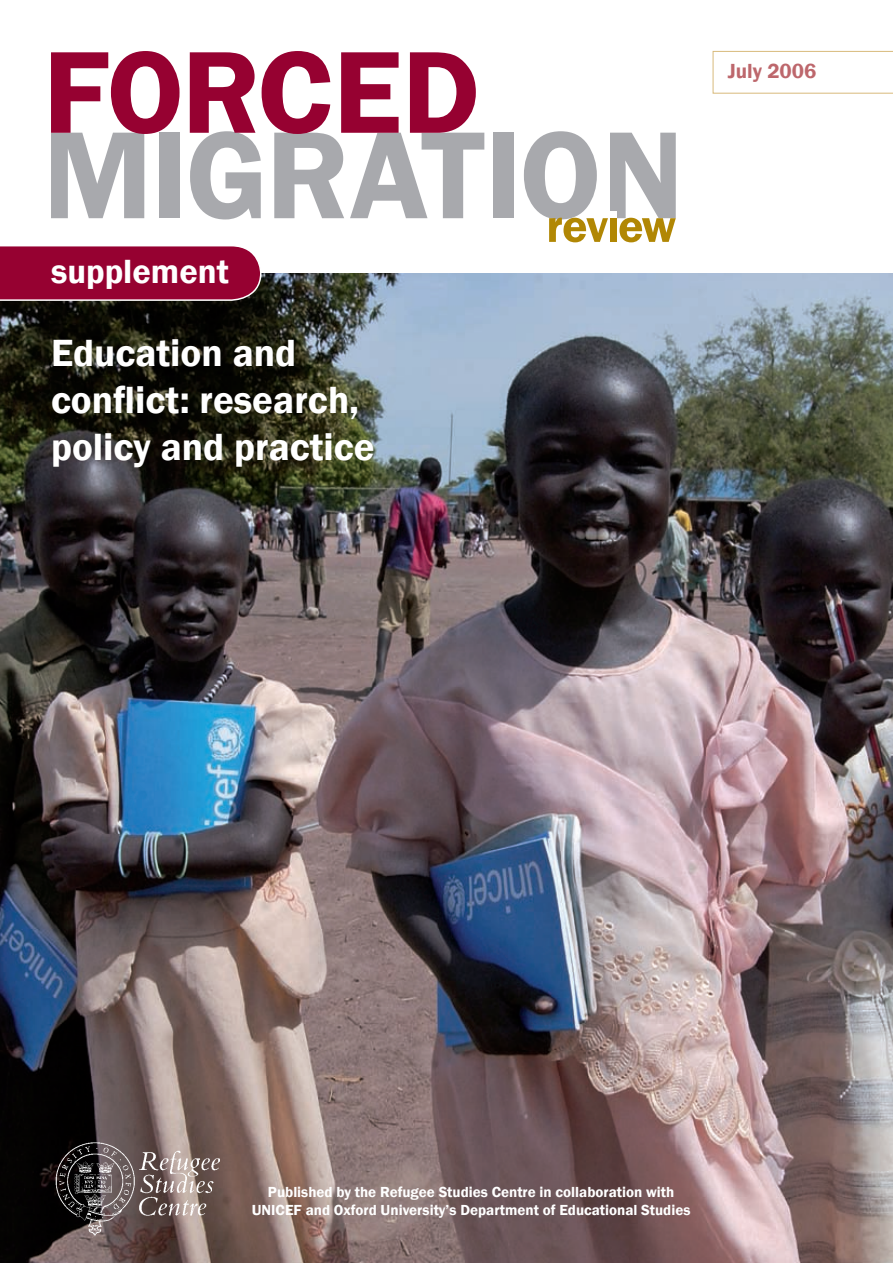
<style>
.page{position:relative;width:893px;height:1263px;background:#fff}
.page>*{position:absolute;margin:0;border:0;box-sizing:border-box;transform-origin:0 0}
.t1{font:600 39px/46.8px "Franklin Gothic";color:#fff}
.t2{font:600 34.5px "Franklin Gothic";color:#fff}
.t3{font:600 21px "Franklin Gothic";color:#bd676c}
.t4{font:600 15px/18px "Franklin Gothic";color:#fff;text-align:center}
</style>
<div class="page">
<img style="left:0;top:274px;width:893px;height:989px">
<div style="left:493px;top:133px;width:20px;height:85px;background:#a8a9ad"></div>
<svg style="left:524px;top:131px;width:152px;height:111px"></svg>
<svg style="left:51px;top:51px;width:129px;height:167px"></svg>
<svg style="left:190px;top:51px;width:294px;height:168px"></svg>
<svg style="left:713px;top:51px;width:180px;height:43px"></svg>
<svg style="left:0;top:246px;width:262px;height:56px;background:#970e3a"></svg>
<img style="left:56px;top:1141px;width:164px;height:95px">
<h2 class="t2" style="left:51px;top:250px;width:179px">supplement</h2>
<h1 class="t1" style="left:51px;top:330px;width:325px">Education and conflict: research, policy and practice</h1>
<h3 class="t3" style="left:728px;top:59px;width:90px">July 2006</h3>
<p class="t4" style="left:252px;top:1183px;width:440px">Published by the Refugee Studies Centre in collaboration with<br>UNICEF and Oxford University’s Department of Educational Studies</p>
</div>
